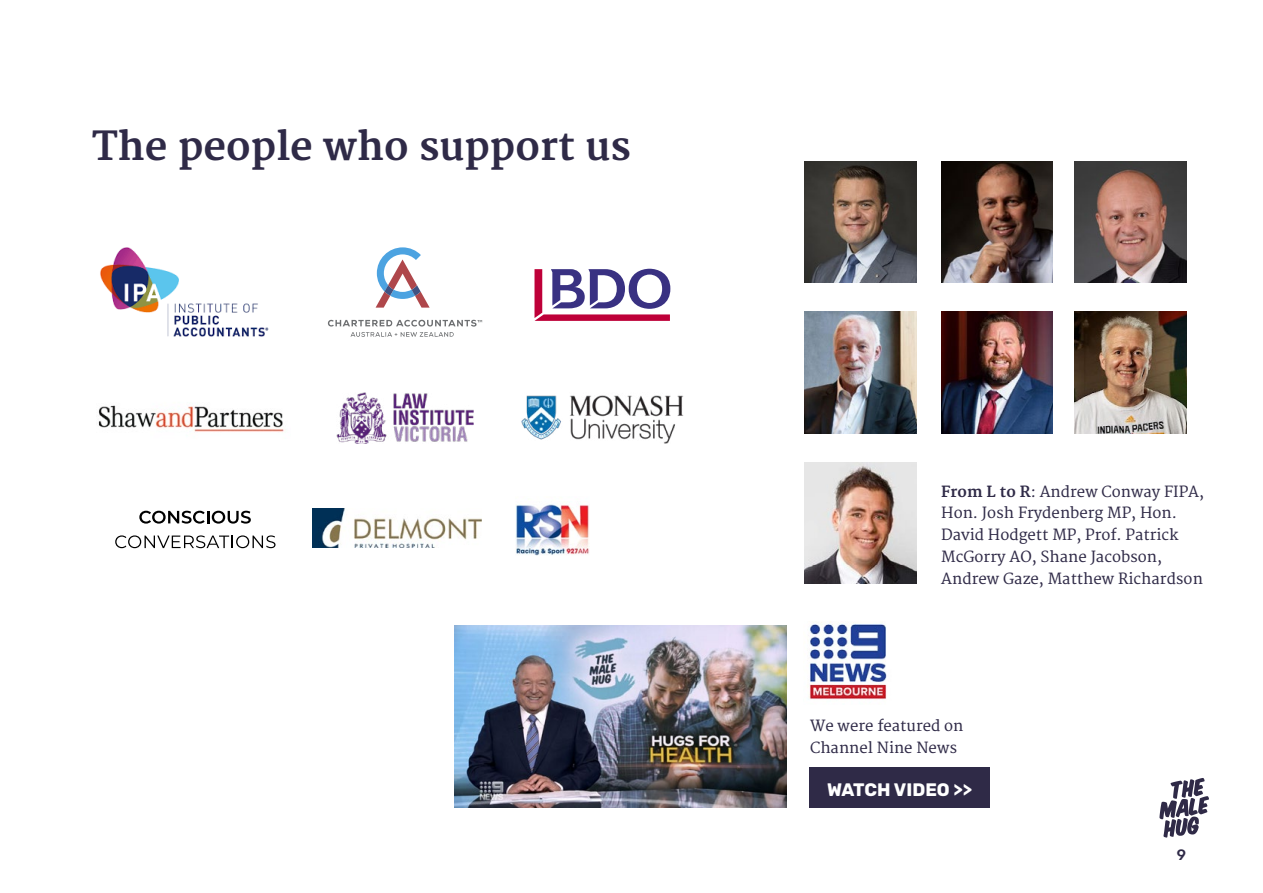
<style>
.page{position:relative;width:1263px;height:893px;background:#fff}
.page>*{position:absolute;margin:0;border:0;box-sizing:border-box;transform-origin:0 0}
.t1{font:700 39px "Merriweather";color:#2f2a47}
.t2{font:700 18px "Rubik";letter-spacing:-.005em;color:#fff}
.t3{font:15px/21.8px "Merriweather";color:#2f2a47}
.t4{font:500 15px "Rubik";color:#2f2a47}
.s1{font-weight:700}
</style>
<div class="page">
<svg style="left:1159px;top:778px;width:50px;height:59px"></svg>
<svg style="left:534px;top:269px;width:136px;height:52px"></svg>
<img style="left:98px;top:405px;width:186px;height:27px">
<img style="left:313px;top:509px;width:168px;height:39px">
<svg style="left:376px;top:247px;width:54px;height:61px"></svg>
<svg style="left:328px;top:320px;width:154px;height:17px"></svg>
<img style="left:336px;top:392px;width:138px;height:51px">
<img style="left:521px;top:395px;width:162px;height:48px">
<img style="left:805px;top:161px;width:111px;height:121px">
<img style="left:1074px;top:312px;width:112px;height:121px">
<img style="left:1074px;top:161px;width:112px;height:121px">
<img style="left:941px;top:161px;width:112px;height:121px">
<img style="left:805px;top:462px;width:111px;height:122px">
<img style="left:805px;top:312px;width:111px;height:121px">
<img style="left:941px;top:312px;width:112px;height:121px">
<img style="left:515px;top:504px;width:74px;height:52px">
<img style="left:100px;top:247px;width:169px;height:90px">
<img style="left:455px;top:626px;width:331px;height:182px">
<div style="left:809px;top:767px;width:180px;height:41px;background:#2f2a47"></div>
<img style="left:809px;top:621px;width:78px;height:79px">
<svg style="left:139px;top:511px;width:112px;height:13px"></svg>
<svg style="left:115px;top:535px;width:160px;height:13px"></svg>
<h1 class="t1" style="left:92px;top:123px;width:541px">The people who support us</h1>
<p class="t3" style="left:941px;top:481px;width:265px"><span class="s1">From L to R</span>: Andrew Conway FIPA,<br>Hon. Josh Frydenberg MP, Hon.<br>David Hodgett MP, Prof. Patrick<br>McGorry AO, Shane Jacobson,<br>Andrew Gaze, Matthew Richardson</p>
<p class="t3" style="left:810px;top:715px;width:155px">We were featured on<br>Channel Nine News</p>
<p class="t2" style="left:827px;top:779px;width:147px">WATCH VIDEO &gt;&gt;</p>
<p class="t4" style="left:1177px;top:846px;width:11px">9</p>
</div>
